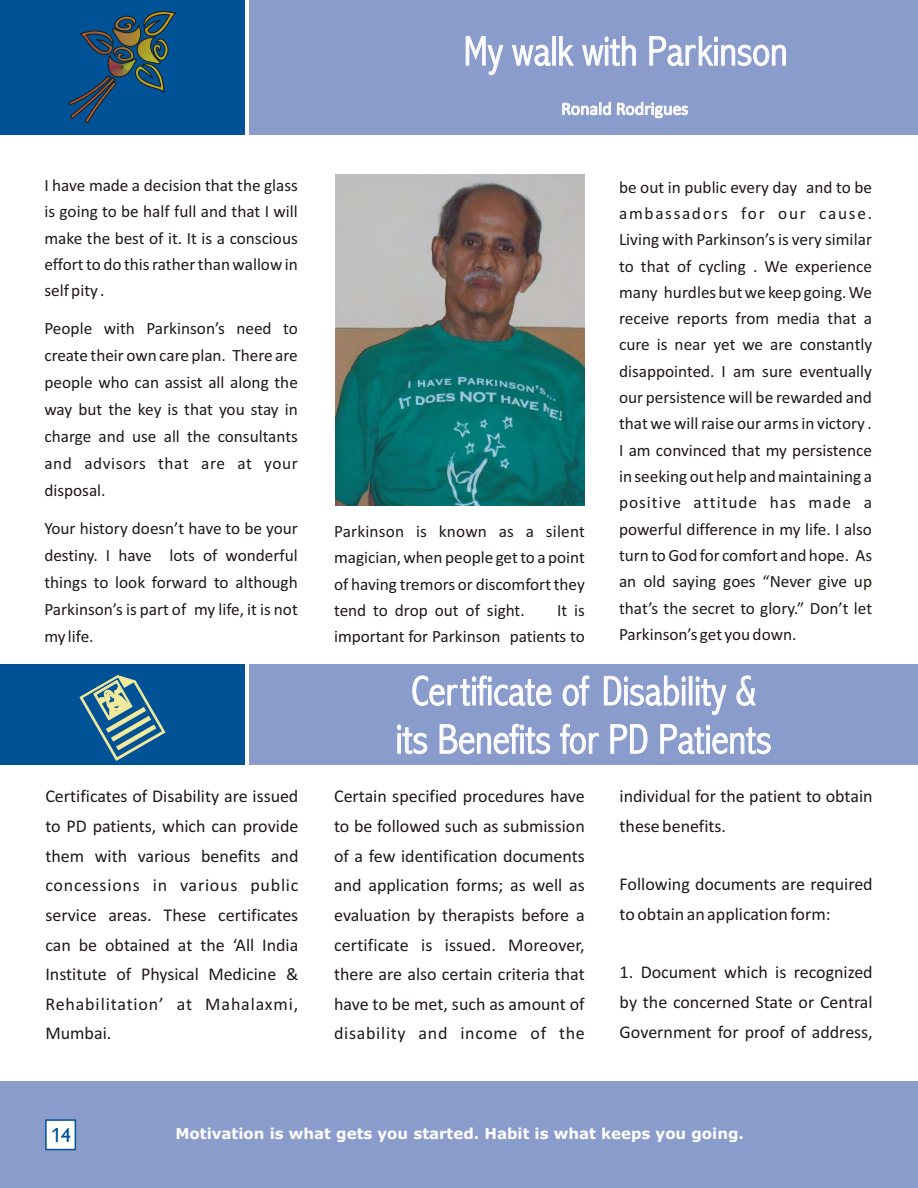
<style>
.page{position:relative;width:918px;height:1188px;background:#fff}
.page>*{position:absolute;margin:0;border:0;box-sizing:border-box;transform-origin:0 0}
.t1{font:300 42px/48.3px "Abadi MT Condensed";color:#fff;text-align:center}
.t2{font:21px "Chantilly";color:#005296}
.t3{font:18px/29.7px "Calibri";color:#1f1a17;text-align:justify}
.t4{font:18px "Calibri";color:#fff}
.t5{font:17.25px/26.2px "Calibri";color:#1f1a17;text-align:justify}
.t6{font:700 15px "Verdana";color:#fff}
</style>
<div class="page">
<div style="left:0;top:1082px;width:918px;height:106px;background:#8a9ccc"></div>
<div style="left:45px;top:1119px;width:31px;height:31px;background:#fff;border:2px solid #005296"></div>
<div style="left:249px;top:0;width:668px;height:135px;background:#8a9ccc"></div>
<div style="left:0;top:0;width:245px;height:135px;background:#005296"></div>
<div style="left:249px;top:665px;width:668px;height:100px;background:#8a9ccc"></div>
<div style="left:0;top:665px;width:245px;height:100px;background:#005296"></div>
<img style="left:335px;top:175px;width:249px;height:330px">
<svg style="left:80px;top:675px;width:85px;height:86px"></svg>
<svg style="left:69px;top:11px;width:107px;height:112px"></svg>
<h1 class="t1" style="left:463px;top:31px;width:326px">My walk with Parkinson</h1>
<p class="t4" style="left:561px;top:101px;width:129px">Ronald Rodrigues</p>
<p class="t5" style="left:44px;top:174px;width:255px">I have made a decision that the glass is going to be half full and that I will make the best of it. It is a conscious effort to do this rather than wallow in self pity .</p>
<p class="t5" style="left:44px;top:316px;width:255px;line-height:27px">People with Parkinson’s need to create their own care plan. There are people who can assist all along the way but the key is that you stay in charge and use all the consultants and advisors that are at your disposal.</p>
<p class="t5" style="left:44px;top:516px;width:255px;line-height:27px">Your history doesn’t have to be your destiny. I have lots of wonderful things to look forward to although Parkinson’s is part of my life, it is not my life.</p>
<p class="t5" style="left:334px;top:519px;width:252px">Parkinson is known as a silent magician, when people get to a point of having tremors or discomfort they tend to drop out of sight.</p>
<p class="t5" style="left:619px;top:175px;width:255px">be out in public every day and to be ambassadors for our cause.<br>Living with Parkinson’s is very similar to that of cycling . We experience many hurdles but we keep going. We receive reports from media that a cure is near yet we are constantly disappointed. I am sure eventually our persistence will be rewarded and that we will raise our arms in victory .<br>I am convinced that my persistence in seeking out help and maintaining a positive attitude has made a powerful difference in my life. I also turn to God for comfort and hope. As an old saying goes “Never give up that’s the secret to glory.” Don’t let Parkinson’s get you down.</p>
<h1 class="t1" style="left:396px;top:671px;width:377px">Certificate of Disability &amp; its Benefits for PD Patients</h1>
<p class="t5" style="left:334px;top:598px;width:252px;text-align:right">It is<br>important for Parkinson patients to</p>
<p class="t3" style="left:45px;top:783px;width:255px">Certificates of Disability are issued to PD patients, which can provide them with various benefits and concessions in various public service areas. These certificates can be obtained at the ‘All India Institute of Physical Medicine &amp; Rehabilitation’ at Mahalaxmi, Mumbai.</p>
<p class="t3" style="left:334px;top:783px;width:252px">Certain specified procedures have to be followed such as submission of a few identification documents and application forms; as well as evaluation by therapists before a certificate is issued. Moreover, there are also certain criteria that have to be met, such as amount of disability and income of the</p>
<p class="t3" style="left:620px;top:783px;width:255px">individual for the patient to obtain these benefits.</p>
<p class="t3" style="left:620px;top:871px;width:254px">Following documents are required to obtain an application form:</p>
<p class="t3" style="left:620px;top:959px;width:255px">1. Document which is recognized by the concerned State or Central Government for proof of address,</p>
<p class="t2" style="left:51px;top:1123px;width:21px">14</p>
<p class="t6" style="left:175px;top:1127px;width:570px">Motivation is what gets you started. Habit is what keeps you going.</p>
</div>
